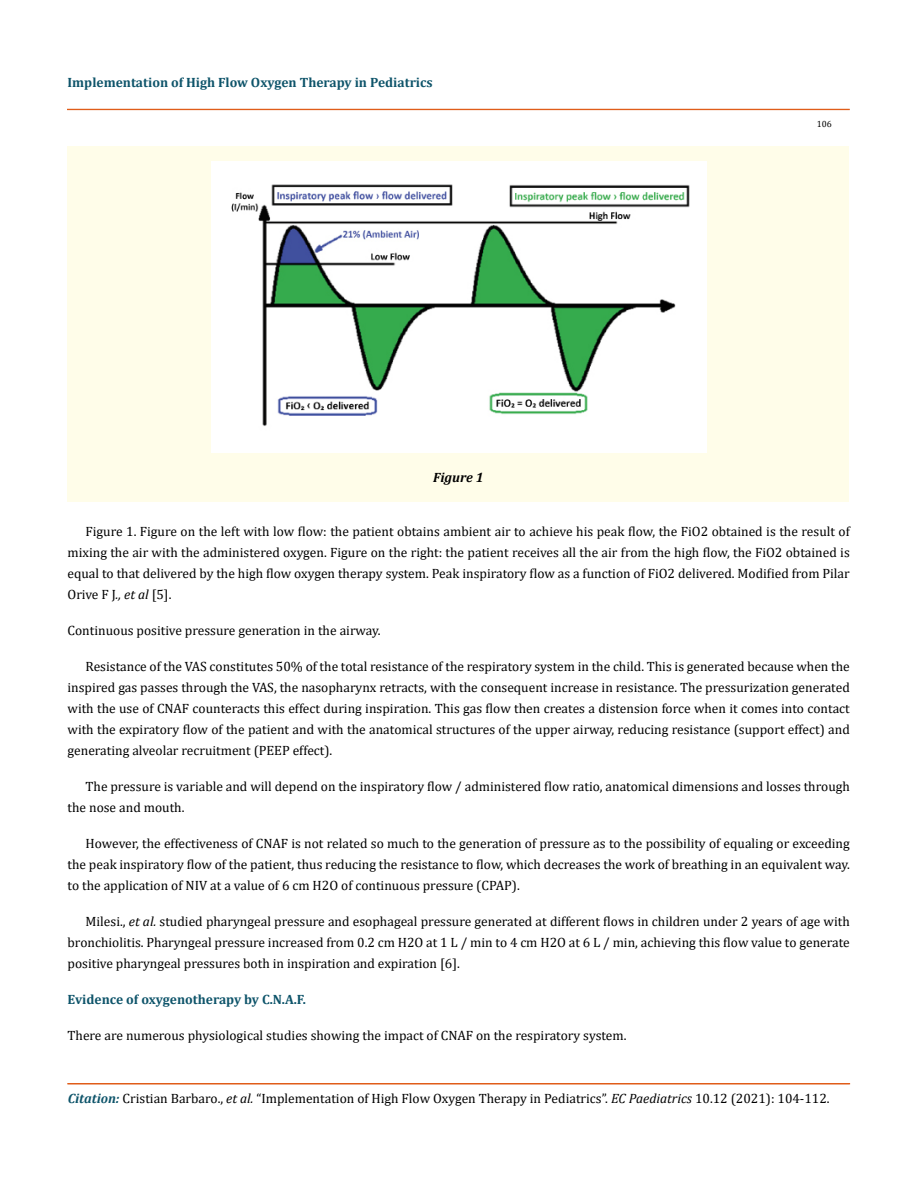
<style>
.page{position:relative;width:917px;height:1190px;background:#fff}
.page>*{position:absolute;margin:0;border:0;box-sizing:border-box;transform-origin:0 0}
.t1{font:13.5px/21px "Cambria";color:#000;text-align:justify}
.t2{font:700 13.5px "Cambria";color:#0e546a}
.t3{font:italic 700 13.5px "Cambria";color:#000}
.t4{font:9px "Cambria";color:#000}
.s1{font-style:italic}
.s2{font-weight:700;font-style:italic;color:#0e546a}
</style>
<div class="page">
<div style="left:67px;top:109px;width:782px;height:1px;border:1px solid #e05d1a"></div>
<div style="left:68px;top:1083px;width:781px;height:1px;border:1px solid #e05d1a"></div>
<div style="left:68px;top:147px;width:781px;height:355px;background:#fffde9"></div>
<img style="left:211px;top:162px;width:495px;height:290px">
<p class="t2" style="left:68px;top:73px;width:366px">Implementation of High Flow Oxygen Therapy in Pediatrics</p>
<p class="t3" style="left:433px;top:468px;width:52px">Figure 1</p>
<p class="t4" style="left:816px;top:118px;width:16px">106</p>
<p class="t1" style="left:68px;top:520px;width:783px;text-indent:18px">Figure 1. Figure on the left with low flow: the patient obtains ambient air to achieve his peak flow, the FiO2 obtained is the result of mixing the air with the administered oxygen. Figure on the right: the patient receives all the air from the high flow, the FiO2 obtained is equal to that delivered by the high flow oxygen therapy system. Peak inspiratory flow as a function of FiO2 delivered. Modified from Pilar Orive F J<span class="s1">., et al</span> [5].</p>
<p class="t1" style="left:68px;top:620px;width:314px">Continuous positive pressure generation in the airway.</p>
<p class="t1" style="left:68px;top:656px;width:783px;text-indent:18px">Resistance of the VAS constitutes 50% of the total resistance of the respiratory system in the child. This is generated because when the inspired gas passes through the VAS, the nasopharynx retracts, with the consequent increase in resistance. The pressurization generated with the use of CNAF counteracts this effect during inspiration. This gas flow then creates a distension force when it comes into contact with the expiratory flow of the patient and with the anatomical structures of the upper airway, reducing resistance (support effect) and generating alveolar recruitment (PEEP effect).</p>
<p class="t1" style="left:68px;top:776px;width:783px;text-indent:18px">The pressure is variable and will depend on the inspiratory flow / administered flow ratio, anatomical dimensions and losses through the nose and mouth.</p>
<p class="t1" style="left:68px;top:833px;width:783px;text-indent:18px">However, the effectiveness of CNAF is not related so much to the generation of pressure as to the possibility of equaling or exceeding the peak inspiratory flow of the patient, thus reducing the resistance to flow, which decreases the work of breathing in an equivalent way. to the application of NIV at a value of 6 cm H2O of continuous pressure (CPAP).</p>
<p class="t1" style="left:68px;top:911px;width:783px;text-indent:18px">Milesi., <span class="s1">et al.</span> studied pharyngeal pressure and esophageal pressure generated at different flows in children under 2 years of age with bronchiolitis. Pharyngeal pressure increased from 0.2 cm H2O at 1 L / min to 4 cm H2O at 6 L / min, achieving this flow value to generate positive pharyngeal pressures both in inspiration and expiration [6].</p>
<p class="t2" style="left:68px;top:990px;width:240px">Evidence of oxygenotherapy by C.N.A.F.</p>
<p class="t1" style="left:68px;top:1025px;width:560px">There are numerous physiological studies showing the impact of CNAF on the respiratory system.</p>
<p class="t1" style="left:68px;top:1088px;width:763px"><span class="s2">Citation:</span> Cristian Barbaro., <span class="s1">et al.</span> “Implementation of High Flow Oxygen Therapy in Pediatrics”. <span class="s1">EC Paediatrics</span> 10.12 (2021): 104-112.</p>
</div>
